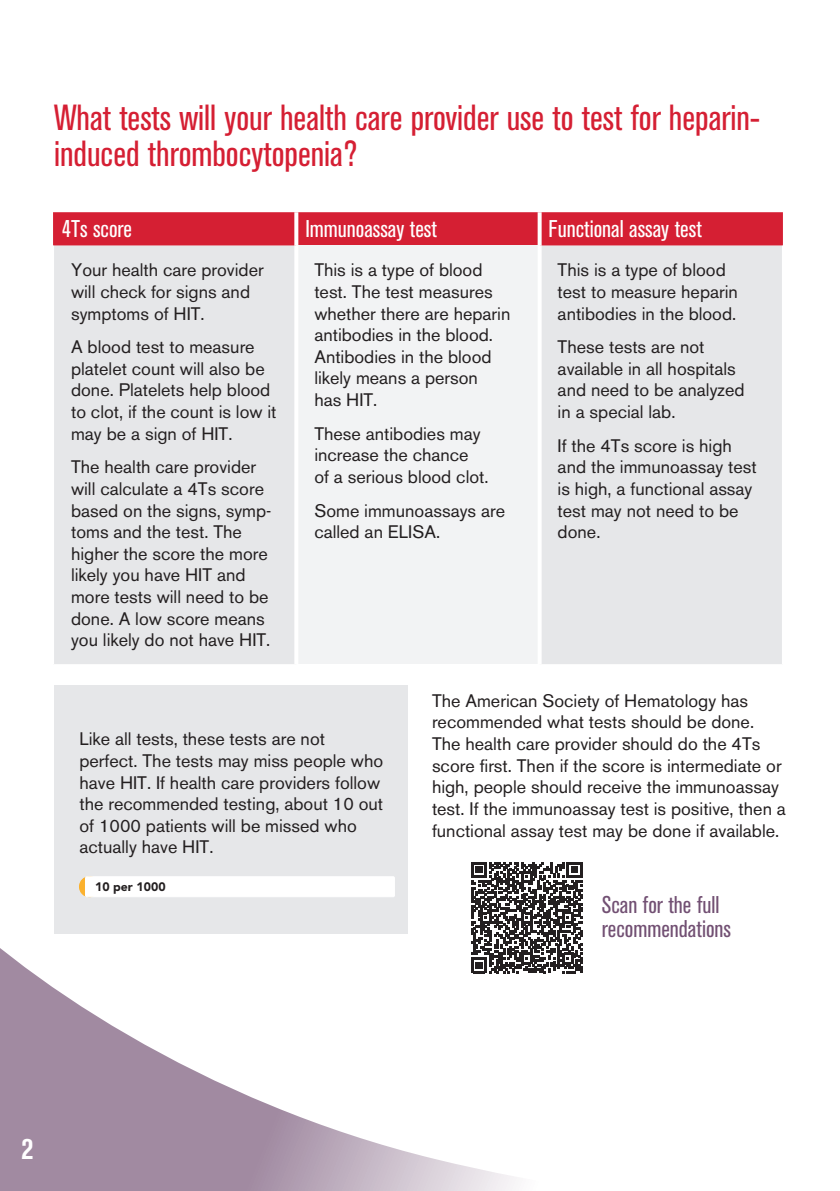
<style>
.page{position:relative;width:840px;height:1191px;background:#fff}
.page>*{position:absolute;margin:0;border:0;box-sizing:border-box;transform-origin:0 0}
.t1{font:condensed 36px/36px "Akzidenz Grotesk BE";color:#d51f33}
.t2{font:700 condensed 30px "Akzidenz Grotesk BE";color:#fff}
.t3{font:condensed 24px "Akzidenz Grotesk BE";color:#fff}
.t4{font:condensed 24px/24px "Akzidenz Grotesk BE";color:#725073}
.t5{font:18px/21.6px "Akzidenz Grotesk BE";color:#231f20}
.t6{font:900 12.2px "Avenir LT Std";color:#231f20}
</style>
<div class="page">
<svg style="left:0;top:882px;width:583px;height:309px"></svg>
<div style="left:54px;top:685px;width:354px;height:248px;background:#e6e7e9"></div>
<div style="left:79px;top:876px;width:315px;height:20px;background:#fff"></div>
<svg style="left:471px;top:862px;width:111px;height:111px"></svg>
<div style="left:53px;top:212px;width:729px;height:34px;background:#d51f33"></div>
<div style="left:54px;top:246px;width:727px;height:418px;background:#e6e7e9"></div>
<div style="left:296px;top:246px;width:243px;height:418px;background:#f2f3f4"></div>
<svg style="left:294px;top:212px;width:4px;height:34px"></svg>
<svg style="left:537px;top:212px;width:4px;height:34px"></svg>
<hr style="left:294px;top:246px;width:4px;height:418px;background:#fff">
<hr style="left:537px;top:246px;width:4px;height:418px;background:#fff">
<h1 class="t1" style="left:54px;top:101px;width:706px">What tests will your health care provider use to test for heparin&shy;induced thrombocytopenia?</h1>
<h3 class="t3" style="left:62px;top:216px;width:72px">4Ts score</h3>
<h3 class="t3" style="left:305px;top:216px;width:133px">Immunoassay test</h3>
<h3 class="t3" style="left:548px;top:216px;width:155px">Functional assay test</h3>
<p class="t5" style="left:71px;top:259px;width:194px">Your health care provider will check for signs and symptoms of HIT.</p>
<p class="t5" style="left:71px;top:336px;width:207px">A blood test to measure platelet count will also be done. Platelets help blood to clot, if the count is low it may be a sign of HIT.</p>
<p class="t5" style="left:71px;top:456px;width:202px">The health care provider will calculate a 4Ts score based on the signs, symp&shy;toms and the test. The higher the score the more likely you have HIT and more tests will need to be done. A low score means you likely do not have HIT.</p>
<p class="t5" style="left:314px;top:259px;width:197px">This is a type of blood test. The test measures whether there are heparin antibodies in the blood.<br>Antibodies in the blood likely means a person<br>has HIT.</p>
<p class="t5" style="left:314px;top:422px;width:176px">These antibodies may increase the chance<br>of a serious blood clot.</p>
<p class="t5" style="left:314px;top:499px;width:192px">Some immunoassays are called an ELISA.</p>
<p class="t5" style="left:557px;top:259px;width:182px">This is a type of blood test to measure heparin antibodies in the blood.</p>
<p class="t5" style="left:557px;top:336px;width:188px">These tests are not available in all hospitals and need to be analyzed in a special lab.</p>
<p class="t5" style="left:557px;top:435px;width:200px">If the 4Ts score is high and the immunoassay test is high, a functional assay test may not need to be done.</p>
<p class="t5" style="left:79px;top:728px;width:305px">Like all tests, these tests are not perfect. The tests may miss people who have HIT. If health care providers follow the recommended testing, about 10 out of 1000 patients will be missed who actually have HIT.</p>
<p class="t6" style="left:95px;top:879px;width:72px">10 per 1000</p>
<p class="t5" style="left:432px;top:690px;width:355px">The American Society of Hematology has recommended what tests should be done.<br>The health care provider should do the 4Ts score first. Then if the score is intermediate or high, people should receive the immunoassay test. If the immunoassay test is positive, then a functional assay test may be done if available.</p>
<h3 class="t4" style="left:601px;top:893px;width:130px">Scan for the full recommendations</h3>
<h2 class="t2" style="left:21px;top:1131px;width:13px">2</h2>
</div>
